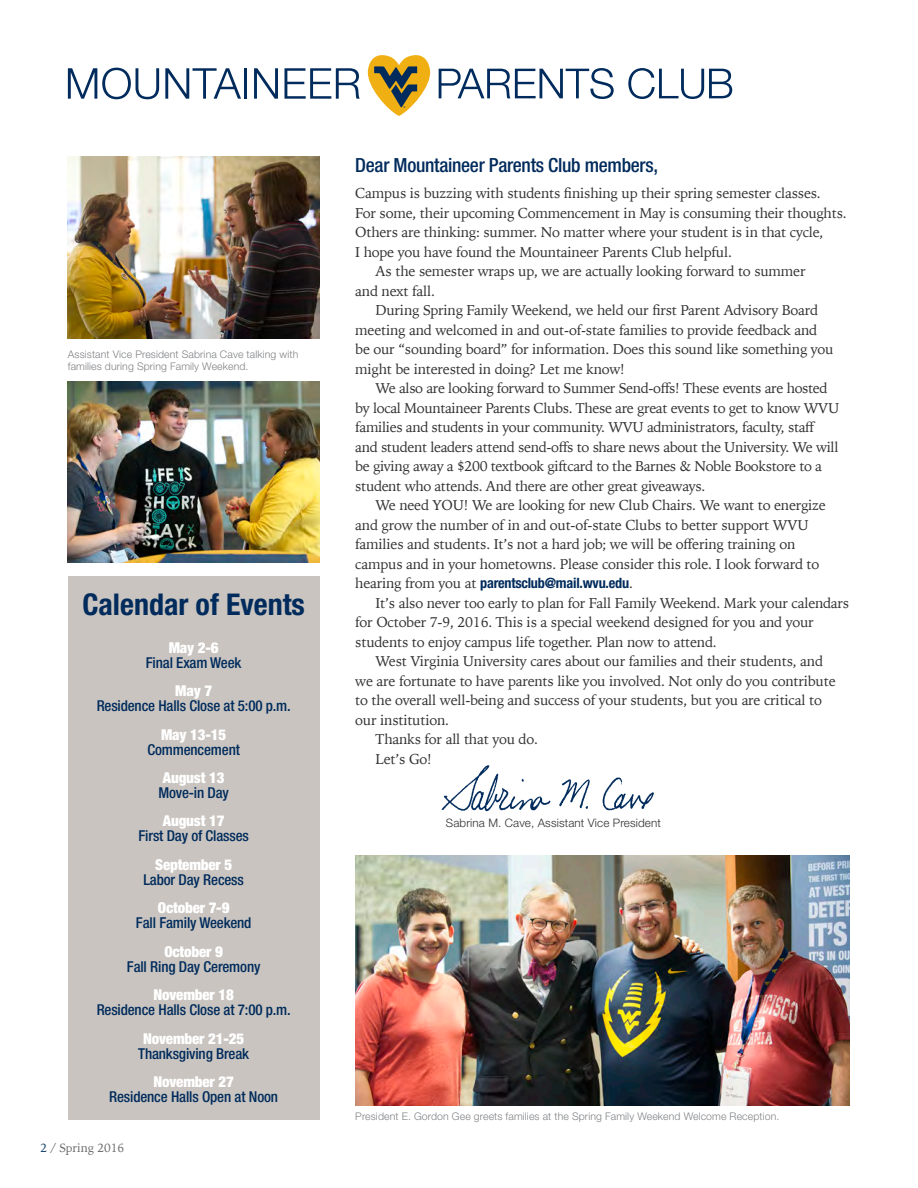
<style>
.page{position:relative;width:918px;height:1188px;background:#fff}
.page>*{position:absolute;margin:0;border:0;box-sizing:border-box;transform-origin:0 0}
.Default{font:700 condensed 30px "Helvetica Neue LT Std";color:#002b5c}
.Default-2{font:500 condensed 19.5px "Helvetica Neue LT Std";letter-spacing:-.015em;color:#002b5c}
.t1{font:500 condensed 15px/15px "Helvetica Neue LT Std";letter-spacing:-.01em;color:#002b5c;text-align:center}
.t2{font:14.25px/19.5px "Iowan Old Style";letter-spacing:-.015em;color:#333233}
.t3{font:12px "Iowan Old Style";color:#69696c}
.t4{font:300 11.7px "Helvetica Neue LT Std";letter-spacing:.01em;color:#333233}
.t5{font:300 10.5px/12px "Helvetica Neue LT Std";letter-spacing:.01em;color:#808285}
.s1{font-weight:900;color:#fff}
.s2{color:#133f6c}
.s3{font-family:"Helvetica Neue LT Std";font-weight:700;font-stretch:condensed;color:#002b5c}
</style>
<div class="page">
<img style="left:441px;top:765px;width:213px;height:47px">
<div style="left:68px;top:577px;width:252px;height:543px;background:#c9c4bf"></div>
<img style="left:68px;top:157px;width:252px;height:181px">
<img style="left:68px;top:381px;width:252px;height:182px">
<img style="left:355px;top:855px;width:495px;height:251px">
<svg style="left:367px;top:55px;width:64px;height:61px"></svg>
<svg style="left:439px;top:68px;width:175px;height:31px"></svg>
<svg style="left:628px;top:68px;width:104px;height:31px"></svg>
<svg style="left:68px;top:68px;width:91px;height:31px"></svg>
<svg style="left:165px;top:68px;width:76px;height:31px"></svg>
<hr style="left:244px;top:68px;width:3px;height:31px;background:#002b5c">
<svg style="left:254px;top:68px;width:24px;height:31px"></svg>
<svg style="left:285px;top:68px;width:75px;height:31px"></svg>
<p class="t5" style="left:68px;top:348px;width:232px">Assistant Vice President Sabrina Cave talking with families during Spring Family Weekend.</p>
<p class="Default" style="left:82px;top:587px;width:224px">Calendar of Events</p>
<p class="t1" style="left:146px;top:640px;width:97px"><span class="s1">May 2-6<br></span>Final Exam Week</p>
<p class="t1" style="left:97px;top:683px;width:196px"><span class="s1">May 7<br></span>Residence Halls Close at 5:00 p.m.</p>
<p class="t1" style="left:147px;top:727px;width:94px"><span class="s1">May 13-15<br></span>Commencement</p>
<p class="t1" style="left:158px;top:770px;width:72px;text-align:left"><span class="s1">August 13<br></span>Move-in Day</p>
<p class="t1" style="left:138px;top:813px;width:112px"><span class="s1">August 17<br></span>First Day of Classes</p>
<p class="t1" style="left:143px;top:857px;width:102px"><span class="s1">September 5<br></span>Labor Day Recess</p>
<p class="t1" style="left:136px;top:900px;width:117px"><span class="s1">October 7-9<br></span>Fall Family Weekend</p>
<p class="t1" style="left:127px;top:944px;width:135px"><span class="s1">October 9<br></span>Fall Ring Day Ceremony</p>
<p class="t1" style="left:97px;top:987px;width:196px"><span class="s1">November 18<br></span>Residence Halls Close at 7:00 p.m.</p>
<p class="t1" style="left:138px;top:1031px;width:112px"><span class="s1">November 21-25<br></span>Thanksgiving Break</p>
<p class="t1" style="left:109px;top:1074px;width:170px"><span class="s1">November 27<br></span>Residence Halls Open at Noon</p>
<p class="t3" style="left:40px;top:1137px;width:85px"><span class="s2">2</span> / Spring 2016</p>
<p class="Default-2" style="left:355px;top:154px;width:304px">Dear Mountaineer Parents Club members,</p>
<p class="t2" style="left:355px;top:183px;width:493px">Campus is buzzing with students finishing up their spring semester classes.<br>For some, their upcoming Commencement in May is consuming their thoughts.<br>Others are thinking: summer. No matter where your student is in that cycle,<br>I hope you have found the Mountaineer Parents Club helpful.</p>
<p class="t2" style="left:355px;top:261px;width:452px;text-indent:20px">As the semester wraps up, we are actually looking forward to summer and next fall.</p>
<p class="t2" style="left:355px;top:300px;width:480px;text-indent:20px">During Spring Family Weekend, we held our first Parent Advisory Board meeting and welcomed in and out-of-state families to provide feedback and be our “sounding board” for information. Does this sound like something you might be interested in doing? Let me know!</p>
<p class="t2" style="left:355px;top:378px;width:486px;text-indent:20px">We also are looking forward to Summer Send-offs! These events are hosted by local Mountaineer Parents Clubs. These are great events to get to know WVU families and students in your community. WVU administrators, faculty, staff and student leaders attend send-offs to share news about the University. We will be giving away a $200 textbook giftcard to the Barnes &amp; Noble Bookstore to a student who attends. And there are other great giveaways.</p>
<p class="t2" style="left:355px;top:495px;width:472px;text-indent:20px">We need YOU! We are looking for new Club Chairs. We want to energize and grow the number of in and out-of-state Clubs to better support WVU families and students. It’s not a hard job; we will be offering training on campus and in your hometowns. Please consider this role. I look forward to hearing from you at <span class="s3">parentsclub@mail.wvu.edu</span>.</p>
<p class="t2" style="left:355px;top:592px;width:495px;text-indent:20px">It’s also never too early to plan for Fall Family Weekend. Mark your calendars for October 7-9, 2016. This is a special weekend designed for you and your students to enjoy campus life together. Plan now to attend.</p>
<p class="t2" style="left:355px;top:651px;width:482px;text-indent:20px">West Virginia University cares about our families and their students, and we are fortunate to have parents like you involved. Not only do you contribute to the overall well-being and success of your students, but you are critical to our institution.</p>
<p class="t2" style="left:376px;top:729px;width:164px">Thanks for all that you do.</p>
<p class="t2" style="left:376px;top:748px;width:58px">Let’s Go!</p>
<p class="t4" style="left:446px;top:816px;width:217px">Sabrina M. Cave, Assistant Vice President</p>
<p class="t5" style="left:355px;top:1110px;width:426px">President E. Gordon Gee greets families at the Spring Family Weekend Welcome Reception.</p>
</div>
